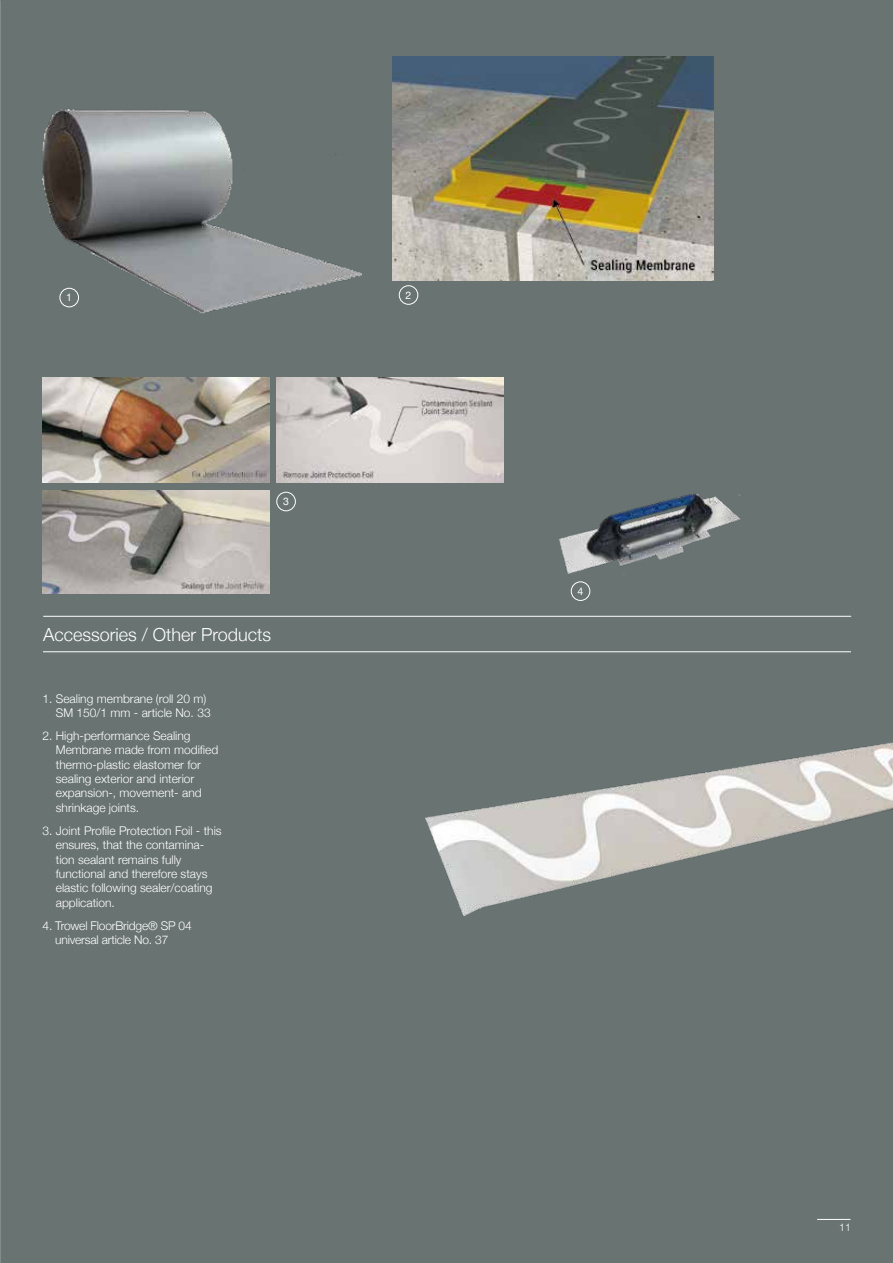
<style>
.page{position:relative;width:893px;height:1263px;background:#697372}
.page>*{position:absolute;margin:0;border:0;box-sizing:border-box;transform-origin:0 0}
.t1{font:300 18px "Helvetica Neue";color:#fff}
.t2{font:300 12px/14.4px "Helvetica Neue";color:#fff}
.t3{font:10.5px "Helvetica Neue";color:#fff}
.t4{font:300 10.5px "Helvetica Neue";color:#fff}
</style>
<div class="page">
<hr style="left:817px;top:1219px;width:33px;height:1px;background:#fff">
<img style="left:42px;top:109px;width:320px;height:205px">
<img style="left:393px;top:57px;width:320px;height:223px">
<div style="left:60px;top:288px;width:19px;height:19px;border:1px solid #fff;border-radius:50%"></div>
<div style="left:399px;top:285px;width:19px;height:20px;border:1px solid #fff;border-radius:50%"></div>
<div style="left:276px;top:492px;width:20px;height:19px;border:1px solid #fff;border-radius:50%"></div>
<img style="left:559px;top:494px;width:181px;height:80px">
<hr style="left:43px;top:616px;width:808px;height:1px;background:#fff">
<hr style="left:43px;top:651px;width:808px;height:1px;background:#fff">
<img style="left:43px;top:377px;width:226px;height:105px">
<img style="left:43px;top:491px;width:226px;height:103px">
<img style="left:276px;top:377px;width:227px;height:105px">
<img style="left:425px;top:742px;width:468px;height:174px">
<div style="left:571px;top:581px;width:19px;height:20px;border:1px solid #fff;border-radius:50%"></div>
<p class="t3" style="left:66px;top:290px;width:7px">1</p>
<p class="t3" style="left:405px;top:287px;width:7px">2</p>
<p class="t3" style="left:283px;top:494px;width:7px">3</p>
<h1 class="t1" style="left:43px;top:620px;width:230px">Accessories / Other Products</h1>
<p class="t2" style="left:56px;top:690px;width:156px;text-indent:-13px">1. Sealing membrane (roll 20 m)<br>SM 150/1 mm - article No. 33</p>
<p class="t2" style="left:56px;top:727px;width:164px;text-indent:-13px">2. High-performance Sealing<br>Membrane made from modified thermo-plastic elastomer for sealing exterior and interior expansion-, movement- and shrinkage joints.</p>
<p class="t2" style="left:56px;top:822px;width:167px;text-indent:-13px">3. Joint Profile Protection Foil - this ensures, that the contamina&shy;tion sealant remains fully functional and therefore stays elastic following sealer/coating application.</p>
<p class="t2" style="left:55px;top:917px;width:138px;text-indent:-13px">4. Trowel FloorBridge® SP 04 universal article No. 37</p>
<p class="t3" style="left:577px;top:583px;width:7px">4</p>
<p class="t4" style="left:839px;top:1218px;width:13px">11</p>
</div>
